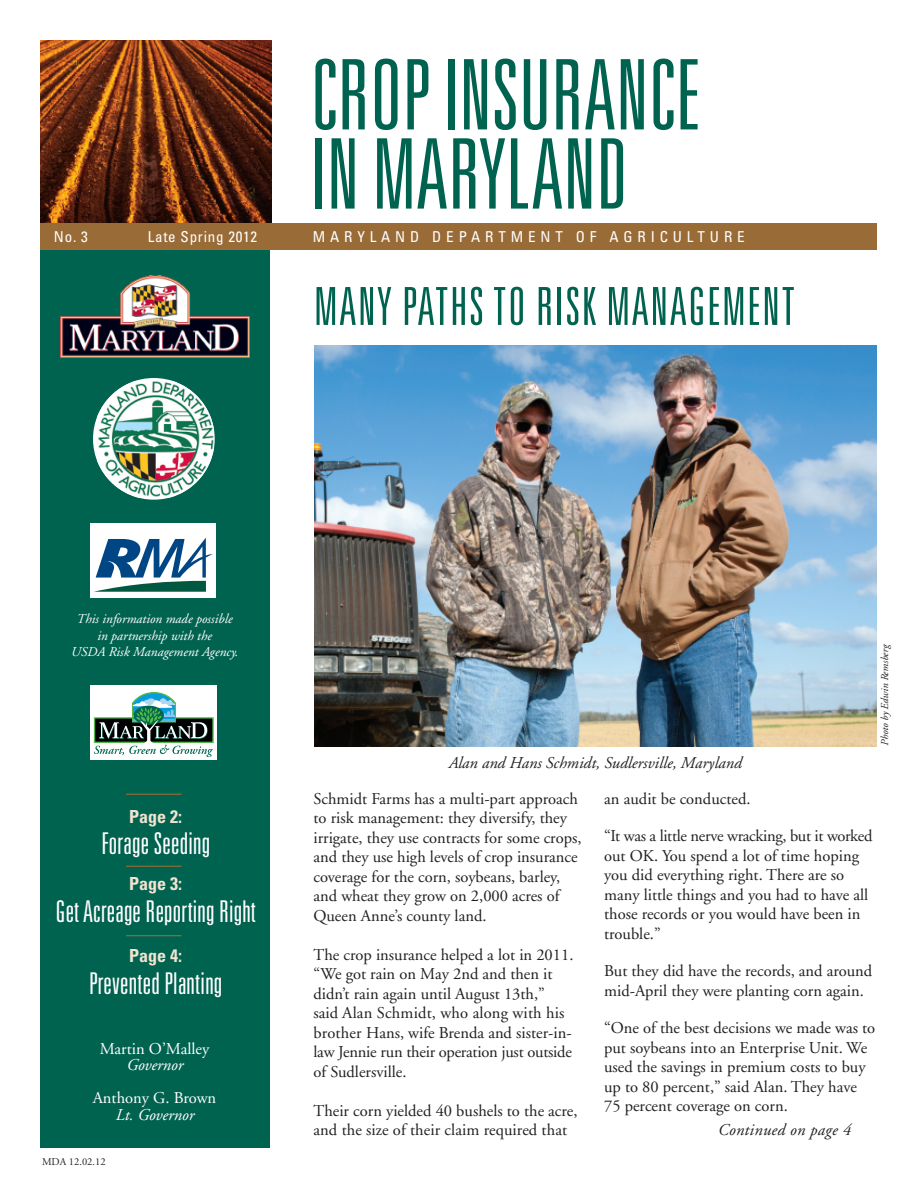
<style>
.page{position:relative;width:918px;height:1188px;background:#fff}
.page>*{position:absolute;margin:0;border:0;box-sizing:border-box;transform-origin:0 0}
.t1{font:300 ultra-condensed 97.35px/79.2px "Univers";color:#006350}
.t2{font:300 ultra-condensed 52.5px "Univers";color:#006350}
.t3{font:300 ultra-condensed 30px "Univers";letter-spacing:.01em;color:#fff}
.t4{font:700 condensed 18px "Univers";color:#f2e4d0}
.t5{font:16.5px/19.5px "Adobe Garamond";color:#231f20}
.t6{font:italic 16.5px "Adobe Garamond";color:#231f20}
.t7{font:16.5px "Adobe Garamond";color:#fff}
.t8{font:italic 16.5px "Adobe Garamond";color:#fff}
.t9{font:italic 16.5px "Adobe Garamond";letter-spacing:.02em;color:#231f20}
.t10{font:condensed 15px "Univers";letter-spacing:.325em;color:#fff}
.t11{font:condensed 15px "Univers";letter-spacing:.05em;color:#fff}
.t12{font:italic 13.5px/16.5px "Adobe Garamond";color:#fff;text-align:center}
.t13{font:italic 10.5px "Adobe Garamond";color:#231f20}
.t14{font:10.5px "Adobe Garamond";color:#231f20}
</style>
<div class="page">
<div style="left:40px;top:247px;width:230px;height:901px;background:#006350"></div>
<img style="left:40px;top:40px;width:231px;height:183px">
<div style="left:40px;top:223px;width:838px;height:27px;background:#996b36"></div>
<img style="left:60px;top:276px;width:190px;height:81px">
<img style="left:97px;top:381px;width:117px;height:117px">
<div style="left:90px;top:524px;width:126px;height:74px;background:#fff"></div>
<svg style="left:94px;top:538px;width:119px;height:54px"></svg>
<div style="left:90px;top:686px;width:127px;height:74px;background:#fff"></div>
<svg style="left:94px;top:692px;width:119px;height:65px"></svg>
<hr style="left:126px;top:794px;width:56px;height:1px;background:#996b36">
<hr style="left:126px;top:935px;width:56px;height:1px;background:#996b36">
<hr style="left:126px;top:866px;width:56px;height:1px;background:#996b36">
<img style="left:314px;top:345px;width:563px;height:402px">
<h1 class="t1" style="left:310px;top:53px;width:392px">CROP INSURANCE<br>IN MARYLAND</h1>
<p class="t11" style="left:54px;top:227px;width:69px">NO. 3 L</p>
<p class="t11" style="left:155px;top:227px;width:104px">ATE SPRING 2012</p>
<p class="t10" style="left:313px;top:227px;width:433px">MARYLAND D EPARTM ENT OF AGRICULTURE</p>
<h2 class="t2" style="left:314px;top:279px;width:482px">MANY PATHS TO RISK MANAGEMENT</h2>
<p class="t12" style="left:70px;top:611px;width:169px">This information made possible in partnership with the<br>USDA Risk Management Agency.</p>
<p class="t4" style="left:129px;top:805px;width:54px">Page 2:</p>
<h3 class="t3" style="left:101px;top:828px;width:110px">FORAGE SEEDING</h3>
<p class="t4" style="left:129px;top:873px;width:54px">Page 3:</p>
<h3 class="t3" style="left:55px;top:895px;width:202px">GET ACREAGE REPORTING RIGHT</h3>
<p class="t4" style="left:129px;top:945px;width:54px">Page 4:</p>
<h3 class="t3" style="left:89px;top:967px;width:135px">PREVENTED PLANTING</h3>
<p class="t7" style="left:100px;top:1040px;width:111px">Martin O’Malley</p>
<p class="t8" style="left:126px;top:1056px;width:58px">Governor</p>
<p class="t7" style="left:93px;top:1089px;width:125px">Anthony G. Brown</p>
<p class="t8" style="left:115px;top:1106px;width:80px">Lt. Governor</p>
<p class="t14" style="left:42px;top:1156px;width:65px">MDA 12.02.12</p>
<p class="t6" style="left:448px;top:754px;width:295px">Alan and Hans Schmidt, Sudlersville, Maryland</p>
<p class="t13" style="left:879px;top:746px;width:104px;rotate:-90deg">Photo by Edwin Remsberg</p>
<p class="t5" style="left:314px;top:789px;width:270px">Schmidt Farms has a multi-part approach to risk management: they diversify, they irrigate, they use contracts for some crops, and they use high levels of crop insurance coverage for the corn, soybeans, barley, and wheat they grow on 2,000 acres of Queen Anne’s county land.</p>
<p class="t5" style="left:314px;top:945px;width:262px">The crop insurance helped a lot in 2011. “We got rain on May 2nd and then it didn’t rain again until August 13th,” said Alan Schmidt, who along with his brother Hans, wife Brenda and sister-in&shy;law Jennie run their operation just outside of Sudlersville.</p>
<p class="t5" style="left:314px;top:1101px;width:266px">Their corn yielded 40 bushels to the acre, and the size of their claim required that</p>
<p class="t5" style="left:604px;top:789px;width:148px">an audit be conducted.</p>
<p class="t5" style="left:604px;top:827px;width:270px">“It was a little nerve wracking, but it worked out OK. You spend a lot of time hoping you did everything right. There are so many little things and you had to have all those records or you would have been in trouble.”</p>
<p class="t5" style="left:604px;top:962px;width:270px">But they did have the records, and around mid-April they were planting corn again.</p>
<p class="t5" style="left:604px;top:1019px;width:273px">“One of the best decisions we made was to put soybeans into an Enterprise Unit. We used the savings in premium costs to buy up to 80 percent,” said Alan. They have 75 percent coverage on corn.</p>
<p class="t9" style="left:717px;top:1121px;width:135px">Continued on page 4</p>
</div>
